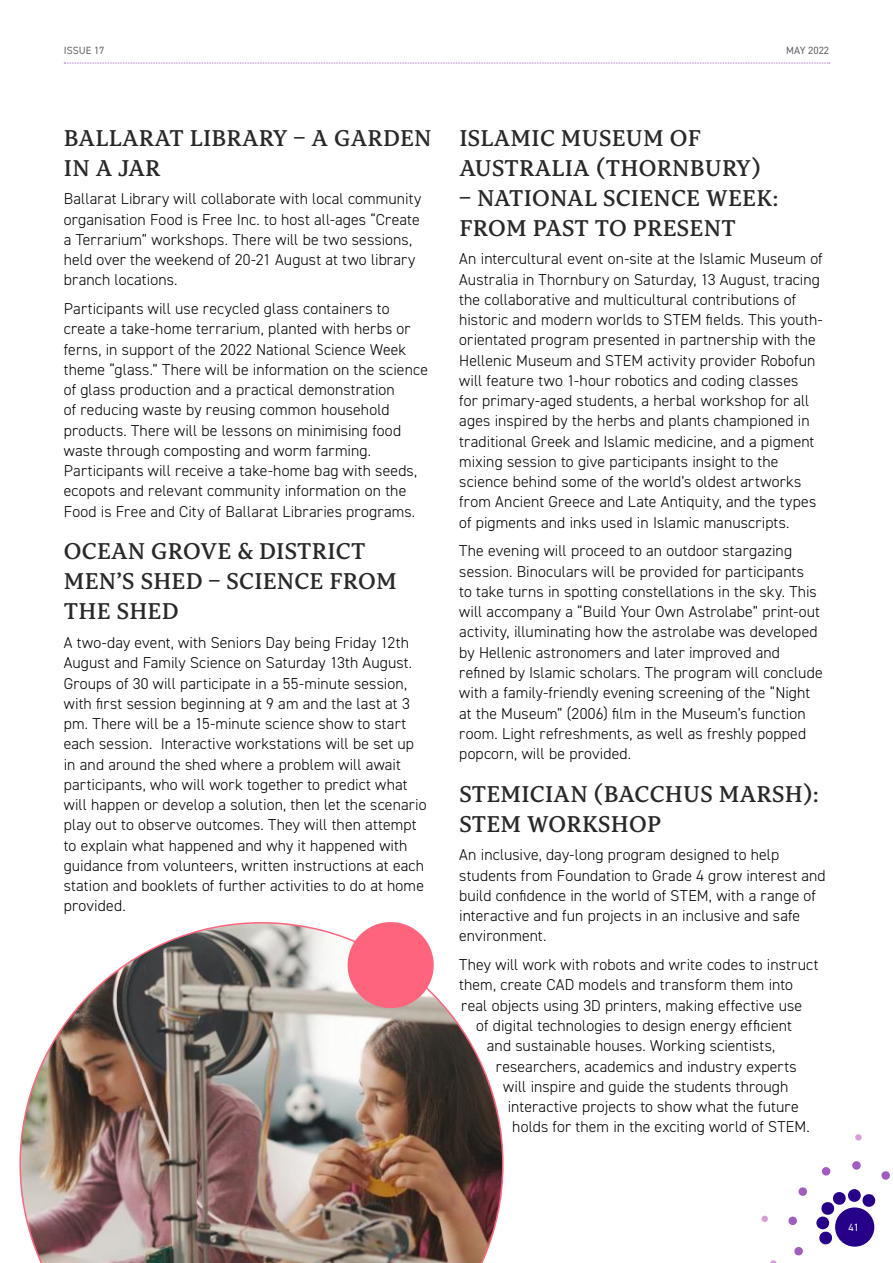
<style>
.page{position:relative;width:893px;height:1263px;background:#fff}
.page>*{position:absolute;margin:0;border:0;box-sizing:border-box;transform-origin:0 0}
.t1{font:600 24px/30px "Capitolina";letter-spacing:.01em;color:#292829}
.t2{font:300 15.75px/20.2px "DIN2014";letter-spacing:.005em;color:#000}
.t3{font:10.5px "DIN2014";color:#636569}
.t4{font:10.5px "DIN2014";color:#fff}
</style>
<div class="page">
<svg style="left:862px;top:1194px;width:14px;height:13px"></svg>
<svg style="left:881px;top:1171px;width:9px;height:9px"></svg>
<div style="left:848px;top:1189px;width:13px;height:13px;background:#270089;border-radius:50%"></div>
<div style="left:852px;top:1161px;width:9px;height:9px;background:#a05cbf;border-radius:50%"></div>
<div style="left:855px;top:1134px;width:7px;height:7px;background:#d79dd7;border-radius:50%"></div>
<svg style="left:821px;top:1167px;width:10px;height:9px"></svg>
<svg style="left:821px;top:1192px;width:25px;height:24px"></svg>
<svg style="left:798px;top:1187px;width:9px;height:9px"></svg>
<div style="left:816px;top:1216px;width:13px;height:13px;background:#270089;border-radius:50%"></div>
<div style="left:788px;top:1216px;width:9px;height:9px;background:#a05cbf;border-radius:50%"></div>
<div style="left:761px;top:1215px;width:7px;height:7px;background:#d79dd7;border-radius:50%"></div>
<svg style="left:819px;top:1231px;width:14px;height:14px"></svg>
<svg style="left:794px;top:1247px;width:9px;height:9px"></svg>
<svg style="left:770px;top:1260px;width:7px;height:3px"></svg>
<svg style="left:64px;top:63px;width:766px;height:1px"></svg>
<div style="left:835px;top:1207px;width:39px;height:40px;background:#270089;border-radius:50%"></div>
<img style="left:19px;top:922px;width:485px;height:341px">
<div style="left:348px;top:922px;width:86px;height:86px;background:#ff647d;border-radius:50%"></div>
<p class="t3" style="left:64px;top:44px;width:42px">ISSUE 17</p>
<p class="t3" style="left:786px;top:44px;width:44px">MAY 2022</p>
<h1 class="t1" style="left:64px;top:123px;width:369px">BALLARAT LIBRARY – A GARDEN<br>IN A JAR</h1>
<p class="t2" style="left:64px;top:189px;width:359px">Ballarat Library will collaborate with local community organisation Food is Free Inc. to host all-ages “Create a Terrarium” workshops. There will be two sessions, held over the weekend of 20-21 August at two library branch locations.</p>
<p class="t2" style="left:64px;top:299px;width:366px">Participants will use recycled glass containers to create a take-home terrarium, planted with herbs or ferns, in support of the 2022 National Science Week theme “glass.” There will be information on the science of glass production and a practical demonstration<br>of reducing waste by reusing common household products. There will be lessons on minimising food waste through composting and worm farming.<br>Participants will receive a take-home bag with seeds, ecopots and relevant community information on the Food is Free and City of Ballarat Libraries programs.</p>
<h1 class="t1" style="left:64px;top:537px;width:334px">OCEAN GROVE &amp; DISTRICT<br>MEN’S SHED – SCIENCE FROM<br>THE SHED</h1>
<p class="t2" style="left:64px;top:633px;width:364px">A two-day event, with Seniors Day being Friday 12th August and Family Science on Saturday 13th August.<br>Groups of 30 will participate in a 55-minute session, with first session beginning at 9 am and the last at 3 pm. There will be a 15-minute science show to start each session. Interactive workstations will be set up in and around the shed where a problem will await participants, who will work together to predict what will happen or develop a solution, then let the scenario play out to observe outcomes. They will then attempt to explain what happened and why it happened with guidance from volunteers, written instructions at each station and booklets of further activities to do at home provided.</p>
<h1 class="t1" style="left:459px;top:123px;width:303px">ISLAMIC MUSEUM OF<br>AUSTRALIA (THORNBURY)</h1>
<h1 class="t1" style="left:459px;top:183px;width:321px">– NATIONAL SCIENCE WEEK:<br>FROM PAST TO PRESENT</h1>
<p class="t2" style="left:459px;top:249px;width:365px">An intercultural event on-site at the Islamic Museum of Australia in Thornbury on Saturday, 13 August, tracing the collaborative and multicultural contributions of historic and modern worlds to STEM fields. This youth&shy;orientated program presented in partnership with the Hellenic Museum and STEM activity provider Robofun will feature two 1-hour robotics and coding classes<br>for primary-aged students, a herbal workshop for all ages inspired by the herbs and plants championed in traditional Greek and Islamic medicine, and a pigment mixing session to give participants insight to the science behind some of the world’s oldest artworks from Ancient Greece and Late Antiquity, and the types of pigments and inks used in Islamic manuscripts.</p>
<p class="t2" style="left:459px;top:541px;width:365px">The evening will proceed to an outdoor stargazing session. Binoculars will be provided for participants<br>to take turns in spotting constellations in the sky. This will accompany a “Build Your Own Astrolabe” print-out activity, illuminating how the astrolabe was developed by Hellenic astronomers and later improved and refined by Islamic scholars. The program will conclude with a family-friendly evening screening of the “Night at the Museum” (2006) film in the Museum’s function room. Light refreshments, as well as freshly popped popcorn, will be provided.</p>
<h1 class="t1" style="left:459px;top:779px;width:361px">STEMICIAN (BACCHUS MARSH):<br>STEM WORKSHOP</h1>
<p class="t2" style="left:459px;top:845px;width:368px">An inclusive, day-long program designed to help students from Foundation to Grade 4 grow interest and build confidence in the world of STEM, with a range of interactive and fun projects in an inclusive and safe environment.</p>
<p class="t2" style="left:459px;top:955px;width:361px">They will work with robots and write codes to instruct</p>
<p class="t2" style="left:459px;top:975px;width:335px">them, create CAD models and transform them into</p>
<p class="t2" style="left:461px;top:995px;width:342px">real objects using 3D printers, making effective use</p>
<p class="t2" style="left:476px;top:1015px;width:317px">of digital technologies to design energy efficient</p>
<p class="t2" style="left:487px;top:1036px;width:290px">and sustainable houses. Working scientists,</p>
<p class="t2" style="left:496px;top:1056px;width:303px">researchers, academics and industry experts</p>
<p class="t2" style="left:503px;top:1076px;width:287px">will inspire and guide the students through</p>
<p class="t2" style="left:508px;top:1096px;width:292px">interactive projects to show what the future</p>
<p class="t2" style="left:512px;top:1117px;width:299px">holds for them in the exciting world of STEM.</p>
<p class="t4" style="left:849px;top:1221px;width:12px">41</p>
</div>
